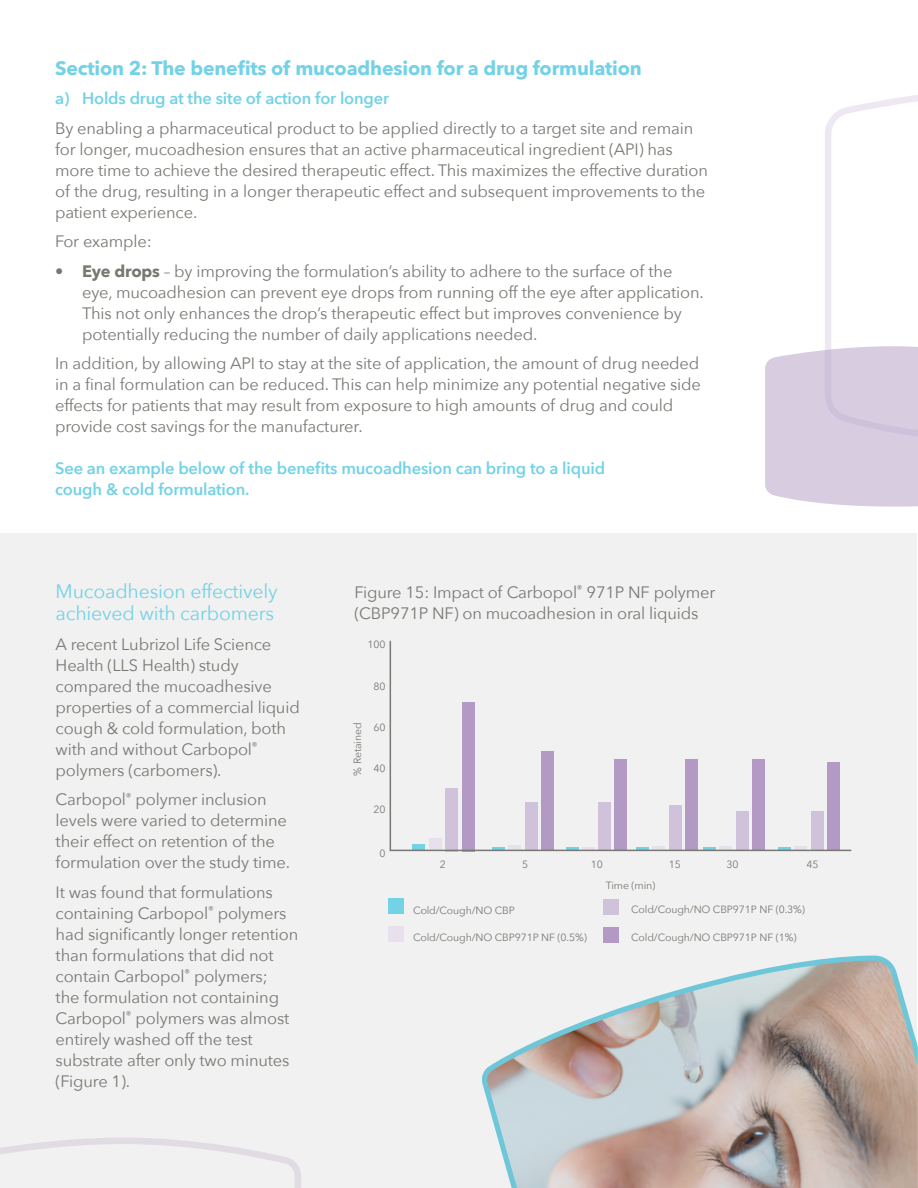
<style>
.page{position:relative;width:918px;height:1188px;background:#fff}
.page>*{position:absolute;margin:0;border:0;box-sizing:border-box;transform-origin:0 0}
.t1{font:700 19.5px "Avenir Next";letter-spacing:-.01em;color:#73d2e6}
.t2{font:19.5px/22.5px "Avenir Next";letter-spacing:-.01em;color:#73d2e6}
.t3{font:16.5px/21px "Avenir Next";letter-spacing:-.01em;color:#787873}
.t4{font:600 16.5px/21px "Avenir Next";letter-spacing:-.01em;color:#73d2e6}
.t5{font:10.5px "Avenir Next";letter-spacing:-.01em;color:#787873}
.s1{font-weight:700}
</style>
<div class="page">
<div style="left:1px;top:533px;width:916px;height:655px;background:#f1f1f1"></div>
<svg style="left:0;top:1135px;width:301px;height:53px"></svg>
<svg style="left:484px;top:955px;width:434px;height:233px"></svg>
<svg style="left:765px;top:95px;width:153px;height:412px"></svg>
<div style="left:388px;top:899px;width:16px;height:15px;background:#73d2e6"></div>
<div style="left:604px;top:900px;width:15px;height:15px;background:#d1c2dc"></div>
<div style="left:388px;top:926px;width:16px;height:16px;background:#e8e1ed"></div>
<div style="left:604px;top:927px;width:15px;height:16px;background:#b29ac4"></div>
<svg style="left:389px;top:640px;width:463px;height:212px"></svg>
<p class="t1" style="left:55px;top:51px;width:588px">Section 2: The benefits of mucoadhesion for a drug formulation</p>
<p class="t4" style="left:55px;top:88px;width:336px">a) Holds drug at the site of action for longer</p>
<p class="t3" style="left:55px;top:117px;width:655px">By enabling a pharmaceutical product to be applied directly to a target site and remain for longer, mucoadhesion ensures that an active pharmaceutical ingredient (API) has more time to achieve the desired therapeutic effect. This maximizes the effective duration of the drug, resulting in a longer therapeutic effect and subsequent improvements to the patient experience.</p>
<p class="t3" style="left:55px;top:230px;width:98px">For example:</p>
<p class="t3" style="left:82px;top:260px;width:623px;text-indent:-27px">• <span class="s1">Eye drops</span> – by improving the formulation’s ability to adhere to the surface of the eye, mucoadhesion can prevent eye drops from running off the eye after application.<br>This not only enhances the drop’s therapeutic effect but improves convenience by potentially reducing the number of daily applications needed.</p>
<p class="t3" style="left:55px;top:352px;width:647px">In addition, by allowing API to stay at the site of application, the amount of drug needed in a final formulation can be reduced. This can help minimize any potential negative side effects for patients that may result from exposure to high amounts of drug and could provide cost savings for the manufacturer.</p>
<p class="t4" style="left:55px;top:457px;width:552px">See an example below of the benefits mucoadhesion can bring to a liquid cough &amp; cold formulation.</p>
<p class="t2" style="left:56px;top:579px;width:224px">Mucoadhesion effectively achieved with carbomers</p>
<p class="t3" style="left:56px;top:633px;width:246px">A recent Lubrizol Life Science<br>Health (LLS Health) study compared the mucoadhesive properties of a commercial liquid cough &amp; cold formulation, both with and without Carbopol<sup>® </sup>polymers (carbomers).</p>
<p class="t3" style="left:56px;top:788px;width:236px">Carbopol<sup>®</sup> polymer inclusion levels were varied to determine their effect on retention of the formulation over the study time.</p>
<p class="t3" style="left:56px;top:881px;width:244px">It was found that formulations containing Carbopol<sup>®</sup> polymers had significantly longer retention than formulations that did not contain Carbopol<sup>®</sup> polymers;<br>the formulation not containing<br>Carbopol<sup>®</sup> polymers was almost entirely washed off the test substrate after only two minutes (Figure 1).</p>
<p class="t3" style="left:354px;top:581px;width:363px">Figure 15: Impact of Carbopol<sup>®</sup> 971P NF polymer (CBP971P NF) on mucoadhesion in oral liquids</p>
<p class="t5" style="left:368px;top:636px;width:20px">100</p>
<p class="t5" style="left:374px;top:677px;width:14px">80</p>
<p class="t5" style="left:349px;top:776px;width:54px;rotate:-90deg">% Retained</p>
<p class="t5" style="left:374px;top:718px;width:14px">60</p>
<p class="t5" style="left:374px;top:760px;width:14px">40</p>
<p class="t5" style="left:374px;top:801px;width:14px">20</p>
<p class="t5" style="left:380px;top:844px;width:8px">0</p>
<p class="t5" style="left:440px;top:856px;width:8px">2</p>
<p class="t5" style="left:591px;top:856px;width:14px">10</p>
<p class="t5" style="left:522px;top:856px;width:8px">5</p>
<p class="t5" style="left:669px;top:856px;width:14px">15</p>
<p class="t5" style="left:727px;top:856px;width:14px">30</p>
<p class="t5" style="left:806px;top:856px;width:14px">45</p>
<p class="t5" style="left:606px;top:877px;width:51px">Time (min)</p>
<p class="t5" style="left:413px;top:902px;width:103px">Cold/Cough/NO CBP</p>
<p class="t5" style="left:631px;top:901px;width:175px">Cold/Cough/NO CBP971P NF (0.3%)</p>
<p class="t5" style="left:413px;top:928px;width:175px">Cold/Cough/NO CBP971P NF (0.5%)</p>
<p class="t5" style="left:631px;top:928px;width:167px">Cold/Cough/NO CBP971P NF (1%)</p>
</div>
